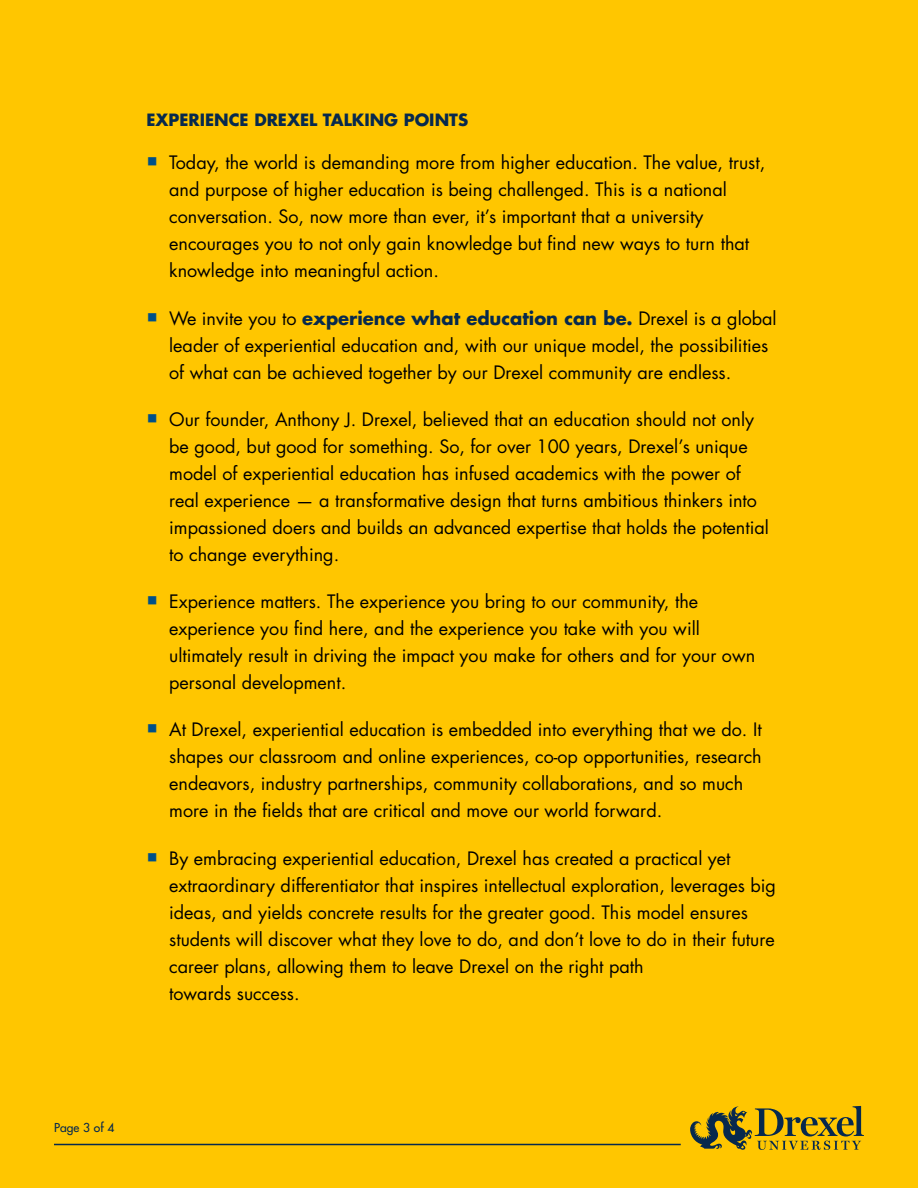
<style>
.page{position:relative;width:918px;height:1188px;background:#ffc600}
.page>*{position:absolute;margin:0;border:0;box-sizing:border-box;transform-origin:0 0}
.t1{font:18px/27px "Futura Std";color:#000}
.t2{font:700 16.5px "Futura Std";color:#07294d}
.t3{font:500 12px "Futura Std";letter-spacing:.01em;color:#07294d}
.s1{color:#005087}
.s2{font-weight:700;color:#07294d}
</style>
<div class="page">
<svg style="left:690px;top:1106px;width:174px;height:45px;background:#b29517"></svg>
<hr style="left:54px;top:1144px;width:627px;height:1px;background:#07294d">
<p class="t2" style="left:146px;top:109px;width:323px">EXPERIENCE DREXEL TALKING POINTS</p>
<p class="t1" style="left:169px;top:149px;width:598px;text-indent:-23px"><span class="s1">○</span> Today, the world is demanding more from higher education. The value, trust, and purpose of higher education is being challenged. This is a national conversation. So, now more than ever, it’s important that a university encourages you to not only gain knowledge but find new ways to turn that knowledge into meaningful action.</p>
<p class="t1" style="left:169px;top:305px;width:609px;text-indent:-23px"><span class="s1">○</span> We invite you to <span class="s2">experience what education can be.</span> Drexel is a global leader of experiential education and, with our unique model, the possibilities of what can be achieved together by our Drexel community are endless.</p>
<p class="t1" style="left:169px;top:406px;width:601px;text-indent:-23px"><span class="s1">○</span> Our founder, Anthony J. Drexel, believed that an education should not only be good, but good for something. So, for over 100 years, Drexel’s unique model of experiential education has infused academics with the power of real experience — a transformative design that turns ambitious thinkers into impassioned doers and builds an advanced expertise that holds the potential to change everything.</p>
<p class="t1" style="left:169px;top:588px;width:588px;text-indent:-23px"><span class="s1">○</span> Experience matters. The experience you bring to our community, the experience you find here, and the experience you take with you will ultimately result in driving the impact you make for others and for your own personal development.</p>
<p class="t1" style="left:169px;top:716px;width:594px;text-indent:-23px"><span class="s1">○</span> At Drexel, experiential education is embedded into everything that we do. It shapes our classroom and online experiences, co-op opportunities, research endeavors, industry partnerships, community collaborations, and so much more in the fields that are critical and move our world forward.</p>
<p class="t1" style="left:169px;top:845px;width:608px;text-indent:-23px"><span class="s1">○</span> By embracing experiential education, Drexel has created a practical yet extraordinary differentiator that inspires intellectual exploration, leverages big ideas, and yields concrete results for the greater good. This model ensures students will discover what they love to do, and don’t love to do in their future career plans, allowing them to leave Drexel on the right path<br>towards success.</p>
<p class="t3" style="left:54px;top:1120px;width:62px">Page 3 of 4</p>
</div>
